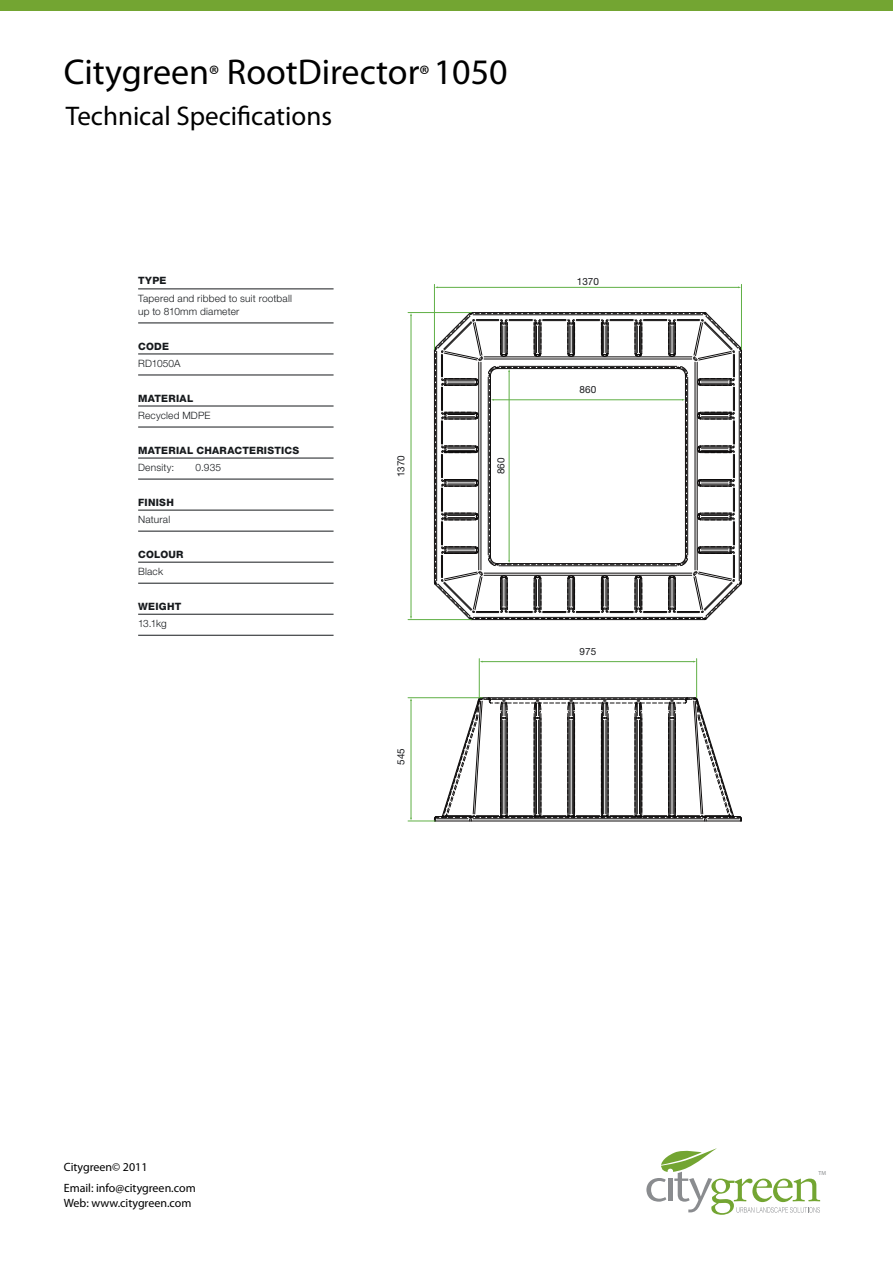
<style>
.page{position:relative;width:893px;height:1263px;background:#fff}
.page>*{position:absolute;margin:0;border:0;box-sizing:border-box;transform-origin:0 0}
.t1{font:36px "Myriad Pro";color:#000}
.t2{font:27px "Myriad Pro";color:#000}
.t3{font:12px "Myriad Pro";color:#000}
.t4{font:300 10.05px/17.1px "Helvetica Neue LT Std";letter-spacing:.02em;color:#171a1d}
.t5{font:800 10.05px/17.1px "Helvetica Neue LT Std";letter-spacing:.025em;color:#171a1d}
.t6{font:9.9px "Helvetica Neue LT Std";color:#1a1b1e}
.t7{font:5.85px "Myriad Pro";color:#8a8c8f}
.s1{font-stretch:condensed;font-size:27px}
.s2{font-weight:800}
.s3{font-weight:300}
</style>
<div class="page">
<div style="left:0;top:0;width:893px;height:11px;background:#73a532"></div>
<svg style="left:646px;top:1148px;width:174px;height:67px"></svg>
<img style="left:138px;top:286px;width:601px;height:536px">
<hr style="left:138px;top:288px;width:196px;height:1px;background:#171a1d">
<hr style="left:138px;top:323px;width:196px;height:1px;background:#171a1d">
<hr style="left:138px;top:354px;width:196px;height:1px;background:#171a1d">
<hr style="left:138px;top:375px;width:196px;height:1px;background:#171a1d">
<hr style="left:138px;top:406px;width:196px;height:1px;background:#171a1d">
<hr style="left:138px;top:427px;width:196px;height:1px;background:#171a1d">
<hr style="left:138px;top:458px;width:196px;height:1px;background:#171a1d">
<hr style="left:138px;top:479px;width:196px;height:1px;background:#171a1d">
<hr style="left:138px;top:510px;width:196px;height:1px;background:#171a1d">
<hr style="left:138px;top:531px;width:196px;height:1px;background:#171a1d">
<hr style="left:138px;top:562px;width:196px;height:1px;background:#171a1d">
<hr style="left:138px;top:583px;width:196px;height:1px;background:#171a1d">
<hr style="left:138px;top:614px;width:196px;height:1px;background:#171a1d">
<hr style="left:138px;top:635px;width:196px;height:1px;background:#171a1d">
<hr style="left:408px;top:312px;width:63px;height:1px;background:#5faf45">
<hr style="left:408px;top:619px;width:63px;height:1px;background:#5faf45">
<hr style="left:411px;top:315px;width:1px;height:302px;background:#5faf45">
<svg style="left:434px;top:312px;width:308px;height:308px"></svg>
<hr style="left:434px;top:284px;width:1px;height:65px;background:#5faf45">
<hr style="left:741px;top:284px;width:1px;height:65px;background:#5faf45">
<hr style="left:437px;top:287px;width:302px;height:1px;background:#5faf45">
<svg style="left:408px;top:697px;width:334px;height:125px"></svg>
<hr style="left:479px;top:659px;width:1px;height:39px;background:#5faf45">
<hr style="left:696px;top:659px;width:1px;height:39px;background:#5faf45">
<hr style="left:482px;top:661px;width:212px;height:1px;background:#5faf45">
<p class="t1" style="left:64px;top:50px;width:445px">Citygreen<span class="s1">®</span> RootDirector<span class="s1">®</span> 1050</p>
<p class="t2" style="left:66px;top:99px;width:268px">Technical Specifications</p>
<p class="t4" style="left:138px;top:272px;width:155px"><span class="s2">TYPE<br></span>Tapered and ribbed to suit rootball</p>
<p class="t4" style="left:138px;top:302px;width:103px">up to 810mm diameter</p>
<p class="t4" style="left:138px;top:337px;width:44px"><span class="s2">CODE<br></span>RD1050A</p>
<p class="t4" style="left:138px;top:389px;width:74px"><span class="s2">MATERIAL<br></span>Recycled MDPE</p>
<p class="t5" style="left:138px;top:441px;width:163px">MATERIAL CHARACTERISTICS<br><span class="s3">Density:</span></p>
<p class="t4" style="left:195px;top:458px;width:27px">0.935</p>
<p class="t4" style="left:138px;top:493px;width:37px"><span class="s2">FINISH<br></span>Natural</p>
<p class="t5" style="left:138px;top:545px;width:47px">COLOUR<br><span class="s3">Black</span></p>
<p class="t5" style="left:138px;top:598px;width:45px">WEIGHT<br><span class="s3">13.1kg</span></p>
<p class="t6" style="left:395px;top:477px;width:24px;rotate:-90deg">1370</p>
<p class="t6" style="left:495px;top:474px;width:18px;rotate:-90deg">860</p>
<p class="t6" style="left:395px;top:765px;width:18px;rotate:-90deg">545</p>
<p class="t6" style="left:577px;top:275px;width:24px">1370</p>
<p class="t6" style="left:580px;top:384px;width:18px">860</p>
<p class="t6" style="left:580px;top:645px;width:18px">975</p>
<p class="t3" style="left:64px;top:1159px;width:85px">Citygreen© 2011</p>
<p class="t3" style="left:64px;top:1181px;width:133px">Email: info@citygreen.com</p>
<p class="t3" style="left:64px;top:1195px;width:129px">Web: www.citygreen.com</p>
<p class="t7" style="left:818px;top:1169px;width:9px">TM</p>
</div>
